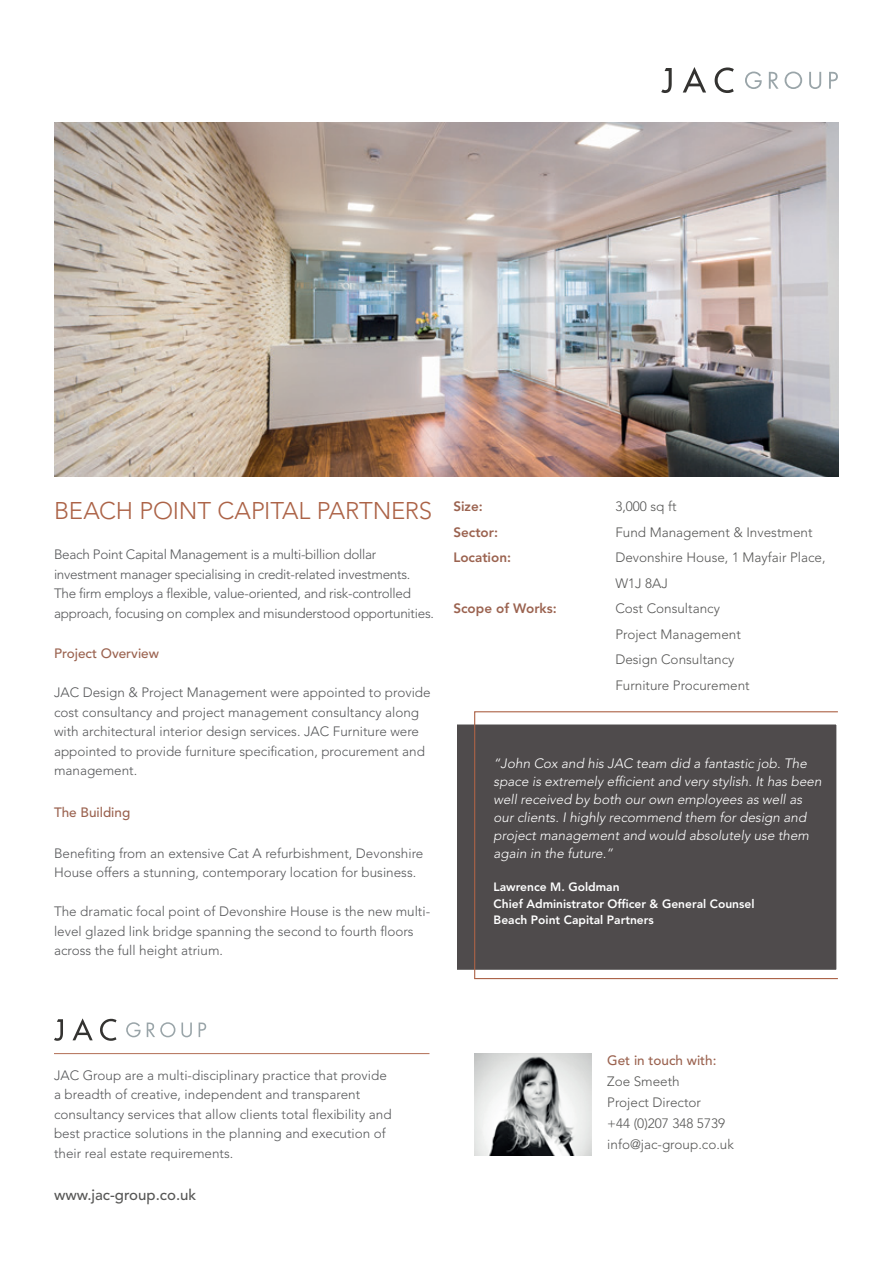
<style>
.page{position:relative;width:893px;height:1263px;background:#fff}
.page>*{position:absolute;margin:0;border:0;box-sizing:border-box;transform-origin:0 0}
.t1{font:300 24px "Avenir LT Std";letter-spacing:-.005em;color:#ac6347}
.t2{font:500 15px "Avenir LT Std";color:#575756}
.t3{font:300 13.5px/19.5px "Avenir LT Std";color:#57585a}
.t4{font:italic 300 13.5px/18px "Avenir LT Std";color:#fff}
.t5{font:300 13.5px/19.5px "Avenir LT Std";letter-spacing:-.02em;color:#57585a}
.t6{font:300 13.5px/25.5px "Avenir LT Std";color:#575756}
.t7{font:500 13.5px "Avenir LT Std";color:#9b6350}
.t8{font:800 13.5px "Avenir LT Std";color:#9b6350}
.t9{font:800 12px/16.5px "Avenir LT Std";color:#fff}
</style>
<div class="page">
<svg style="left:683px;top:67px;width:23px;height:25px"></svg>
<svg style="left:661px;top:68px;width:11px;height:25px"></svg>
<svg style="left:715px;top:67px;width:19px;height:26px"></svg>
<svg style="left:745px;top:72px;width:17px;height:17px"></svg>
<svg style="left:769px;top:72px;width:10px;height:17px"></svg>
<svg style="left:785px;top:72px;width:17px;height:17px"></svg>
<svg style="left:809px;top:72px;width:12px;height:17px"></svg>
<svg style="left:829px;top:72px;width:9px;height:17px"></svg>
<img style="left:54px;top:122px;width:785px;height:354px">
<div style="left:456px;top:724px;width:381px;height:246px;background:#4f4b4c"></div>
<div style="left:455px;top:723px;width:383px;height:248px;border:2px solid #fff"></div>
<svg style="left:73px;top:1018px;width:20px;height:22px"></svg>
<svg style="left:54px;top:1019px;width:9px;height:22px"></svg>
<svg style="left:100px;top:1019px;width:17px;height:22px"></svg>
<svg style="left:126px;top:1022px;width:15px;height:15px"></svg>
<svg style="left:147px;top:1022px;width:28px;height:15px"></svg>
<svg style="left:181px;top:1022px;width:11px;height:15px"></svg>
<svg style="left:199px;top:1022px;width:7px;height:15px"></svg>
<hr style="left:54px;top:1053px;width:375px;height:1px;background:#ba7d66">
<div style="left:474px;top:711px;width:364px;height:268px;border:1px solid #ac6347"></div>
<img style="left:474px;top:1053px;width:117px;height:102px">
<h1 class="t1" style="left:54px;top:496px;width:380px">BEACH POINT CAPITAL PARTNERS</h1>
<p class="t5" style="left:54px;top:545px;width:381px">Beach Point Capital Management is a multi-billion dollar investment manager specialising in credit-related investments.<br>The firm employs a flexible, value-oriented, and risk-controlled approach, focusing on complex and misunderstood opportunities.</p>
<p class="t7" style="left:54px;top:646px;width:107px">Project Overview</p>
<p class="t3" style="left:54px;top:683px;width:378px">JAC Design &amp; Project Management were appointed to provide cost consultancy and project management consultancy along with architectural interior design services. JAC Furniture were appointed to provide furniture specification, procurement and management.</p>
<p class="t7" style="left:54px;top:805px;width:78px">The Building</p>
<p class="t3" style="left:54px;top:843px;width:371px">Benefiting from an extensive Cat A refurbishment, Devonshire<br>House offers a stunning, contemporary location for business.</p>
<p class="t3" style="left:54px;top:902px;width:378px">The dramatic focal point of Devonshire House is the new multi&shy;level glazed link bridge spanning the second to fourth floors across the full height atrium.</p>
<p class="t8" style="left:453px;top:498px;width:31px">Size:</p>
<p class="t6" style="left:615px;top:494px;width:63px">3,000 sq ft</p>
<p class="t8" style="left:453px;top:524px;width:46px">Sector:</p>
<p class="t6" style="left:615px;top:519px;width:199px">Fund Management &amp; Investment</p>
<p class="t8" style="left:453px;top:550px;width:59px">Location:</p>
<p class="t6" style="left:615px;top:545px;width:212px">Devonshire House, 1 Mayfair Place,<br>W1J 8AJ</p>
<p class="t8" style="left:453px;top:601px;width:105px">Scope of Works:</p>
<p class="t6" style="left:615px;top:596px;width:136px">Cost Consultancy<br>Project Management<br>Design Consultancy<br>Furniture Procurement</p>
<p class="t4" style="left:494px;top:754px;width:329px">“John Cox and his JAC team did a fantastic job. The space is extremely efficient and very stylish. It has been well received by both our own employees as well as our clients. I highly recommend them for design and project management and would absolutely use them again in the future.”</p>
<p class="t9" style="left:494px;top:879px;width:262px">Lawrence M. Goldman<br>Chief Administrator Officer &amp; General Counsel<br>Beach Point Capital Partners</p>
<p class="t3" style="left:54px;top:1065px;width:339px">JAC Group are a multi-disciplinary practice that provide a breadth of creative, independent and transparent consultancy services that allow clients total flexibility and best practice solutions in the planning and execution of their real estate requirements.</p>
<p class="t2" style="left:54px;top:1186px;width:144px">www.jac-group.co.uk</p>
<p class="t7" style="left:607px;top:1053px;width:111px">Get in touch with:</p>
<p class="t6" style="left:607px;top:1071px;width:128px;line-height:21px">Zoe Smeeth<br>Project Director<br>+44 (0)207 348 5739 info@jac-group.co.uk</p>
</div>
